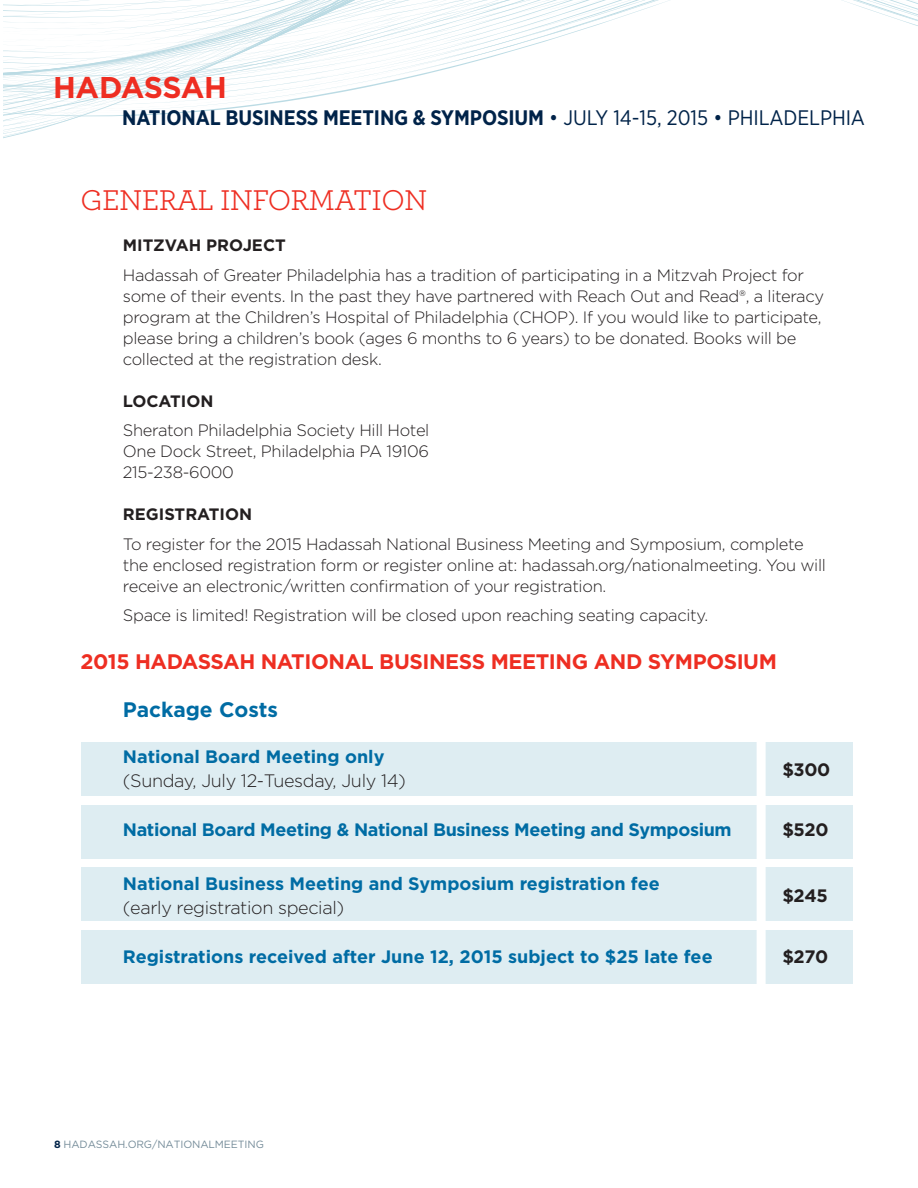
<style>
.page{position:relative;width:918px;height:1188px;background:#fff}
.page>*{position:absolute;margin:0;border:0;box-sizing:border-box;transform-origin:0 0}
.t1{font:30px "Archer";letter-spacing:-.02em;color:#ee2e22}
.t2{font:700 30px "Gotham";letter-spacing:-.02em;color:#ee2e22}
.t3{font:700 21px "Gotham Narrow";letter-spacing:-.005em;color:#002349}
.t4{font:700 21px "Gotham";letter-spacing:-.02em;color:#ee2e22}
.t5{font:700 21px "Gotham";color:#006ca4}
.t6{font:700 18px "Gotham";color:#006ca4}
.t7{font:300 18px "Gotham";letter-spacing:-.02em;color:#231f20}
.t8{font:700 18px "Gotham";letter-spacing:-.02em;color:#006ca4}
.t9{font:700 18px "Gotham";letter-spacing:-.02em;color:#231f20}
.t10{font:300 16.5px/21px "Gotham";letter-spacing:-.02em;color:#231f20}
.t11{font:700 16.5px "Gotham";color:#231f20}
.t12{font:10.5px "Gotham";letter-spacing:-.01em;color:#758c99}
.s1{font-weight:400}
.s2{font-weight:700;color:#002349}
</style>
<div class="page">
<svg style="left:3px;top:0;width:915px;height:138px"></svg>
<div style="left:81px;top:742px;width:772px;height:54px;background:#deedf2"></div>
<div style="left:81px;top:805px;width:772px;height:53px;background:#deedf2"></div>
<div style="left:81px;top:868px;width:772px;height:53px;background:#deedf2"></div>
<div style="left:81px;top:930px;width:772px;height:54px;background:#deedf2"></div>
<div style="left:757px;top:731px;width:9px;height:267px;background:#fff"></div>
<h1 class="t2" style="left:53px;top:68px;width:175px">HADASSAH</h1>
<p class="t3" style="left:122px;top:104px;width:744px">NATIONAL BUSINESS MEETING &amp; SYMPOSIUM <span class="s1">• JULY 14-15, 2015 • PHILADELPHIA</span></p>
<h1 class="t1" style="left:80px;top:179px;width:349px">GENERAL INFORMATION</h1>
<p class="t11" style="left:123px;top:235px;width:165px">MITZVAH PROJECT</p>
<p class="t10" style="left:123px;top:264px;width:703px">Hadassah of Greater Philadelphia has a tradition of participating in a Mitzvah Project for some of their events. In the past they have partnered with Reach Out and Read®, a literacy program at the Children’s Hospital of Philadelphia (CHOP). If you would like to participate, please bring a children’s book (ages 6 months to 6 years) to be donated. Books will be collected at the registration desk.</p>
<p class="t11" style="left:123px;top:390px;width:92px">LOCATION</p>
<p class="t10" style="left:123px;top:420px;width:308px;text-align:justify">Sheraton Philadelphia Society Hill Hotel One Dock Street, Philadelphia PA 19106<br>215-238-6000</p>
<p class="t11" style="left:123px;top:504px;width:131px">REGISTRATION</p>
<p class="t10" style="left:123px;top:533px;width:705px">To register for the 2015 Hadassah National Business Meeting and Symposium, complete the enclosed registration form or register online at: hadassah.org/nationalmeeting. You will receive an electronic/written confirmation of your registration.</p>
<p class="t10" style="left:123px;top:605px;width:587px">Space is limited! Registration will be closed upon reaching seating capacity.</p>
<p class="t4" style="left:80px;top:648px;width:698px">2015 HADASSAH NATIONAL BUSINESS MEETING AND SYMPOSIUM</p>
<p class="t5" style="left:123px;top:696px;width:157px">Package Costs</p>
<p class="t6" style="left:123px;top:744px;width:263px">National Board Meeting only</p>
<p class="t9" style="left:782px;top:758px;width:50px">$300</p>
<p class="t7" style="left:123px;top:769px;width:285px">(Sunday, July 12-Tuesday, July 14)</p>
<p class="t8" style="left:123px;top:818px;width:610px">National Board Meeting &amp; National Business Meeting and Symposium</p>
<p class="t9" style="left:782px;top:818px;width:48px">$520</p>
<p class="t6" style="left:123px;top:872px;width:538px">National Business Meeting and Symposium registration fee</p>
<p class="t9" style="left:782px;top:884px;width:47px">$245</p>
<p class="t7" style="left:123px;top:896px;width:223px">(early registration special)</p>
<p class="t6" style="left:123px;top:945px;width:591px">Registrations received after June 12, 2015 subject to $25 late fee</p>
<p class="t9" style="left:782px;top:945px;width:48px">$270</p>
<p class="t12" style="left:54px;top:1138px;width:211px"><span class="s2">8</span> HADASSAH.ORG/NATIONALMEETING</p>
</div>
